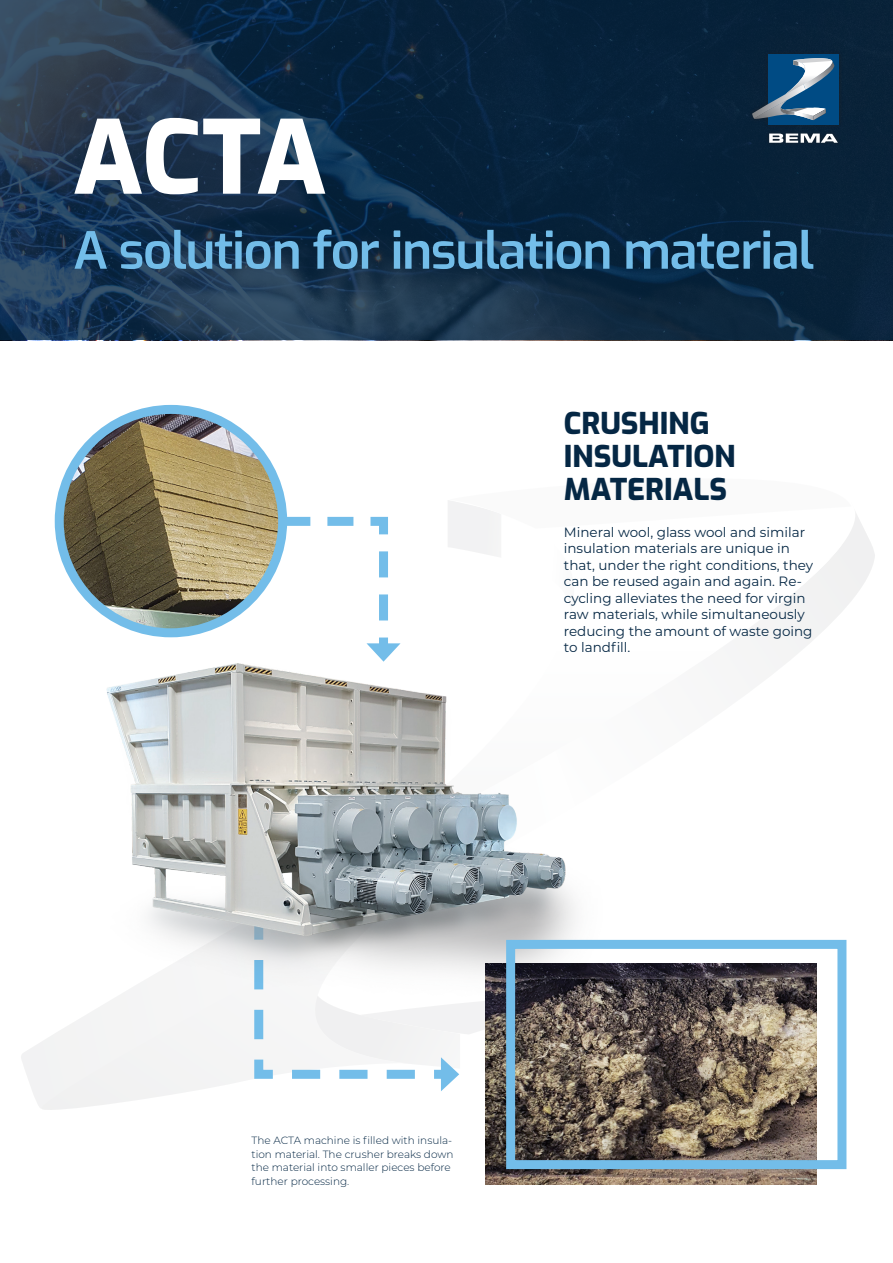
<style>
.page{position:relative;width:893px;height:1263px;background:#fff}
.page>*{position:absolute;margin:0;border:0;box-sizing:border-box;transform-origin:0 0}
.rubrik{font:800 101.25px "Exo";color:#fff}
.rubrik-2{font:600 51px "Exo";letter-spacing:-.025em;color:#73bde9}
.rubrik____blå_skrift{font:800 29.85px "Exo";color:#052744}
.t1{font:13.5px/16.5px "Montserrat";color:#052744}
.t2{font:300 10.5px/13.5px "Montserrat";color:#052744}
</style>
<div class="page">
<svg style="left:851px;top:512px;width:24px;height:89px;fill:#f0f1f1"></svg>
<svg style="left:448px;top:500px;width:403px;height:111px"></svg>
<svg style="left:448px;top:544px;width:394px;height:129px"></svg>
<svg style="left:40px;top:1015px;width:210px;height:95px"></svg>
<svg style="left:0;top:0;width:893px;height:340px;background:#112b45"></svg>
<div style="left:748px;top:50px;width:95px;height:97px;background:#092137"></div>
<div style="left:768px;top:54px;width:71px;height:71px;background:#004b84"></div>
<svg style="left:752px;top:58px;width:83px;height:62px"></svg>
<svg style="left:769px;top:134px;width:69px;height:9px"></svg>
<svg style="left:250px;top:939px;width:536px;height:152px"></svg>
<img style="left:86px;top:624px;width:530px;height:399px">
<img style="left:485px;top:964px;width:332px;height:221px">
<div style="left:506px;top:940px;width:340px;height:229px;border:9px solid #73bde9"></div>
<svg style="left:245px;top:516px;width:156px;height:146px"></svg>
<img style="left:59px;top:409px;width:224px;height:224px;border-radius:112px">
<div style="left:55px;top:405px;width:232px;height:232px;border:9px solid #73bde9;border-radius:50%"></div>
<p class="rubrik" style="left:73px;top:84px;width:255px">ACTA</p>
<p class="rubrik-2" style="left:73px;top:213px;width:742px">A solution for insulation material</p>
<p class="rubrik____blå_skrift" style="left:564px;top:402px;width:147px">CRUSHING</p>
<p class="rubrik____blå_skrift" style="left:564px;top:435px;width:173px">INSULATION</p>
<p class="rubrik____blå_skrift" style="left:564px;top:468px;width:165px">MATERIALS</p>
<p class="t1" style="left:564px;top:523px;width:251px">Mineral wool, glass wool and similar insulation materials are unique in that, under the right conditions, they can be reused again and again. Re&shy;cycling alleviates the need for virgin raw materials, while simultaneously reducing the amount of waste going to landfill.</p>
<p class="t2" style="left:252px;top:1133px;width:203px">The ACTA machine is filled with insula&shy;tion material. The crusher breaks down the material into smaller pieces before further processing.</p>
</div>
